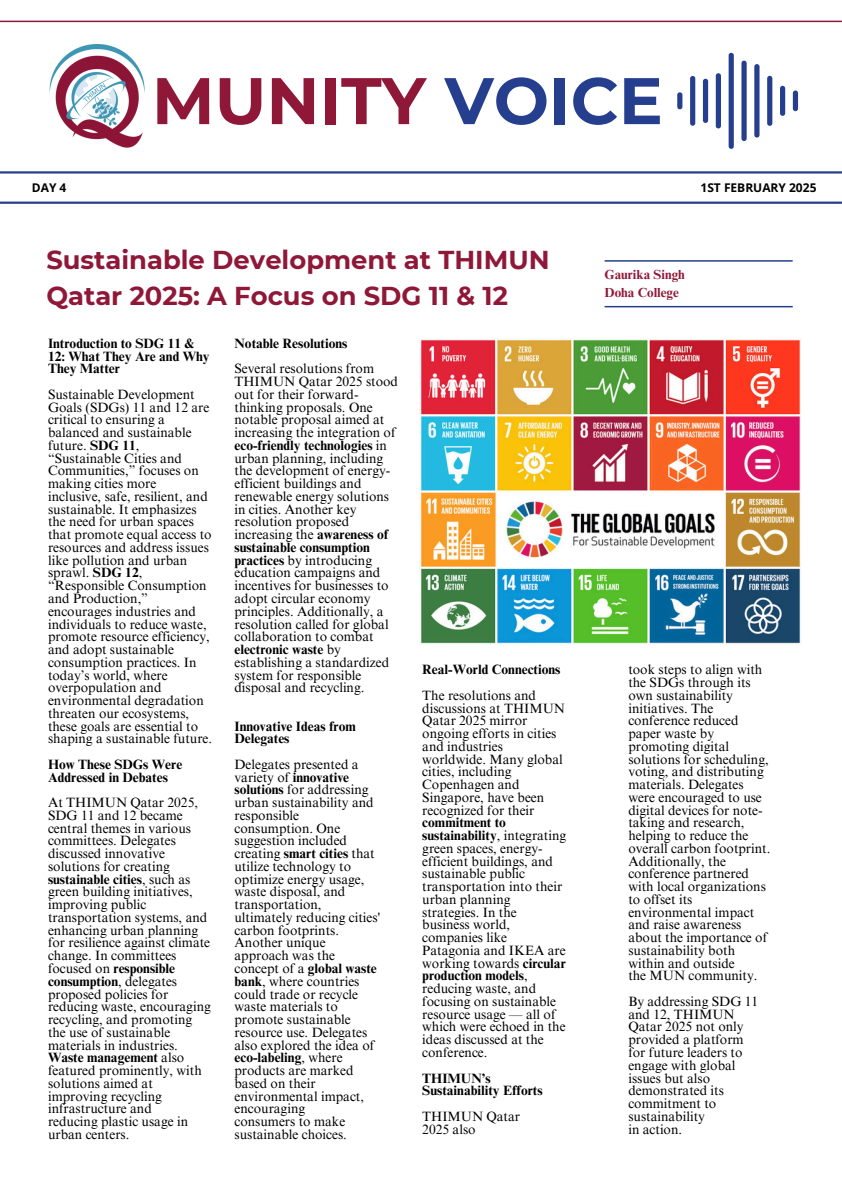
<style>
.page{position:relative;width:842px;height:1191px;background:#fff}
.page>*{position:absolute;margin:0;border:0;box-sizing:border-box;transform-origin:0 0}
.t1{font:700 65.7px "Montserrat";color:#8f1838}
.t2{font:700 25.8px/36px "Montserrat";color:#8f1838}
.t3{font:13.5px/12.8px "Times NRMT Pro";color:#000}
.t4{font:700 13.5px/12.8px "Times NRMT Pro";color:#000}
.t5{font:700 13.1px/18px "Times NRMT Pro";color:#8f1838}
.t6{font:700 12px "Open Sans";color:#000}
.s1{color:#253f8e}
.s2{font-weight:700}
</style>
<div class="page">
<hr style="left:0;top:21px;width:842px;height:1px;background:#8f1838">
<hr style="left:0;top:171px;width:842px;height:2px;background:#253f8e">
<img style="left:49px;top:44px;width:96px;height:104px">
<hr style="left:0;top:201px;width:842px;height:3px;background:#253f8e">
<div style="left:677px;top:92px;width:5px;height:17px;background:#253f8e;border-radius:3px"></div>
<div style="left:690px;top:76px;width:5px;height:50px;background:#253f8e;border-radius:3px"></div>
<div style="left:703px;top:79px;width:5px;height:44px;background:#253f8e;border-radius:3px"></div>
<div style="left:716px;top:73px;width:5px;height:55px;background:#253f8e;border-radius:3px"></div>
<div style="left:729px;top:53px;width:5px;height:96px;background:#253f8e;border-radius:3px"></div>
<div style="left:741px;top:61px;width:6px;height:80px;background:#253f8e;border-radius:3px"></div>
<div style="left:754px;top:64px;width:5px;height:73px;background:#253f8e;border-radius:3px"></div>
<div style="left:767px;top:76px;width:5px;height:50px;background:#253f8e;border-radius:3px"></div>
<div style="left:780px;top:86px;width:5px;height:30px;background:#253f8e;border-radius:3px"></div>
<div style="left:793px;top:90px;width:5px;height:21px;background:#253f8e;border-radius:3px"></div>
<hr style="left:605px;top:260px;width:188px;height:1px;background:#253f8e">
<hr style="left:605px;top:306px;width:188px;height:1px;background:#253f8e">
<img style="left:420px;top:338px;width:381px;height:306px">
<p class="t1" style="left:152px;top:60px;width:512px">MUNITY <span class="s1">VOICE</span></p>
<h3 class="t6" style="left:32px;top:179px;width:36px">DAY 4</h3>
<h4 class="t6" style="left:700px;top:179px;width:118px">1ST FEBRUARY 2025</h4>
<p class="t2" style="left:46px;top:241px;width:505px">Sustainable Development at THIMUN<br>Qatar 2025: A Focus on SDG 11 &amp; 12</p>
<p class="t4" style="left:48px;top:338px;width:163px">Introduction to SDG 11 &amp;<br>12: What They Are and Why<br>They Matter</p>
<p class="t3" style="left:48px;top:389px;width:166px">Sustainable Development<br>Goals (SDGs) 11 and 12 are critical to ensuring a balanced and sustainable future. <span class="s2">SDG 11</span>, “Sustainable Cities and<br>Communities,” focuses on making cities more inclusive, safe, resilient, and sustainable. It emphasizes the need for urban spaces that promote equal access to resources and address issues like pollution and urban sprawl. <span class="s2">SDG 12</span>, “Responsible Consumption and Production,” encourages industries and individuals to reduce waste, promote resource efficiency, and adopt sustainable consumption practices. In today’s world, where overpopulation and environmental degradation threaten our ecosystems, these goals are essential to shaping a sustainable future.</p>
<p class="t4" style="left:48px;top:759px;width:136px">How These SDGs Were<br>Addressed in Debates</p>
<p class="t3" style="left:48px;top:797px;width:164px">At THIMUN Qatar 2025,<br>SDG 11 and 12 became central themes in various committees. Delegates discussed innovative solutions for creating <span class="s2">sustainable cities</span>, such as green building initiatives, improving public transportation systems, and enhancing urban planning for resilience against climate change. In committees focused on <span class="s2">responsible consumption</span>, delegates proposed policies for reducing waste, encouraging recycling, and promoting the use of sustainable materials in industries.<br><span class="s2">Waste management</span> also featured prominently, with solutions aimed at improving recycling infrastructure and<br>reducing plastic usage in urban centers.</p>
<p class="t4" style="left:235px;top:338px;width:114px">Notable Resolutions</p>
<h2 class="t3" style="left:235px;top:364px;width:165px">Several resolutions from<br>THIMUN Qatar 2025 stood out for their forward&shy;thinking proposals. One notable proposal aimed at increasing the integration of <span class="s2">eco-friendly technologies</span> in urban planning, including the development of energy&shy;efficient buildings and renewable energy solutions in cities. Another key resolution proposed increasing the <span class="s2">awareness of sustainable consumption practices</span> by introducing education campaigns and incentives for businesses to adopt circular economy principles. Additionally, a resolution called for global collaboration to combat <span class="s2">electronic waste</span> by establishing a standardized system for responsible disposal and recycling.</h2>
<p class="t4" style="left:235px;top:721px;width:123px">Innovative Ideas from<br>Delegates</p>
<h3 class="t3" style="left:235px;top:759px;width:147px">Delegates presented a variety of <span class="s2">innovative solutions</span> for addressing urban sustainability and responsible consumption. One suggestion included creating <span class="s2">smart cities</span> that utilize technology to optimize energy usage, waste disposal, and transportation, ultimately reducing cities' carbon footprints.<br>Another unique approach was the concept of a <span class="s2">global waste bank</span>, where countries could trade or recycle waste materials to promote sustainable resource use. Delegates also explored the idea of <span class="s2">eco-labeling</span>, where products are marked based on their environmental impact, encouraging<br>consumers to make sustainable choices.</h3>
<p class="t4" style="left:422px;top:665px;width:140px">Real-World Connections</p>
<h3 class="t3" style="left:422px;top:690px;width:146px">The resolutions and discussions at THIMUN<br>Qatar 2025 mirror ongoing efforts in cities and industries worldwide. Many global cities, including<br>Copenhagen and<br>Singapore, have been recognized for their <span class="s2">commitment to sustainability</span>, integrating green spaces, energy&shy;efficient buildings, and sustainable public transportation into their urban planning strategies. In the business world, companies like<br>Patagonia and IKEA are working towards <span class="s2">circular production models</span>, reducing waste, and focusing on sustainable resource usage — all of which were echoed in the ideas discussed at the conference.</h3>
<h4 class="t4" style="left:422px;top:1073px;width:122px">THIMUN’s<br>Sustainability Efforts</h4>
<h3 class="t3" style="left:422px;top:1111px;width:99px">THIMUN Qatar<br>2025 also</h3>
<h1 class="t5" style="left:605px;top:267px;width:82px">Gaurika Singh<br>Doha College</h1>
<h4 class="t3" style="left:628px;top:665px;width:144px">took steps to align with the SDGs through its own sustainability initiatives. The conference reduced paper waste by promoting digital solutions for scheduling, voting, and distributing materials. Delegates were encouraged to use digital devices for note&shy;taking and research, helping to reduce the overall carbon footprint.<br>Additionally, the conference partnered with local organizations to offset its environmental impact and raise awareness about the importance of sustainability both within and outside</h4>
<p class="t3" style="left:628px;top:964px;width:131px;line-height:25.5px">the MUN community.<br>By addressing SDG 11</p>
<p class="t3" style="left:628px;top:1009px;width:117px">and 12, THIMUN<br>Qatar 2025 not only provided a platform for future leaders to engage with global issues but also demonstrated its commitment to sustainability<br>in action.</p>
</div>
